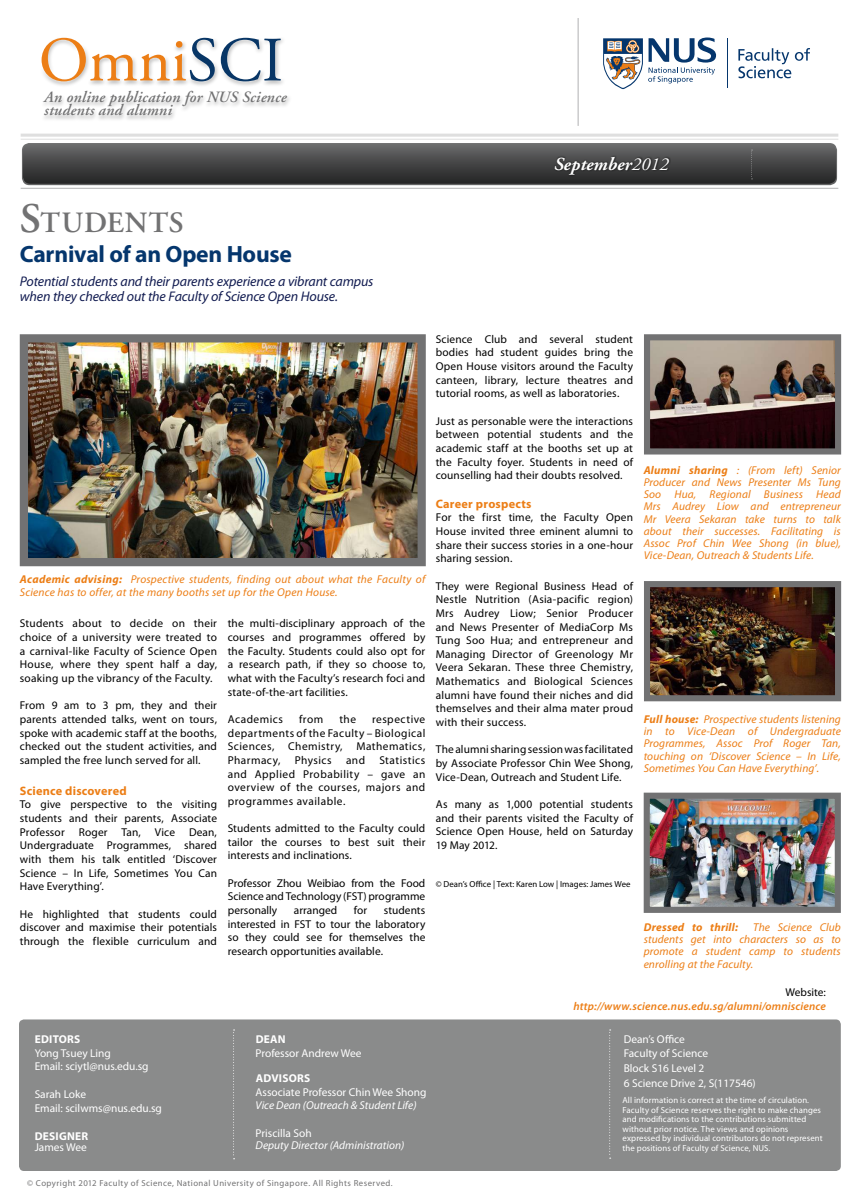
<style>
.page{position:relative;width:861px;height:1204px;background:#fff}
.page>*{position:absolute;margin:0;border:0;box-sizing:border-box;transform-origin:0 0}
.t1{font:63px "Adobe Garamond Pro";color:#ec7e16}
.t2{font:600 29.4px "Adobe Garamond";letter-spacing:.025em;color:#727273}
.t3{font:700 23.62px "Myriad Pro";letter-spacing:-.01em;color:#05366d}
.t4{font:italic 700 18.38px "Adobe Garamond Pro";color:#fff}
.t5{font:italic 600 15.75px/13.1px "Adobe Garamond";letter-spacing:.01em;color:#727273}
.t6{font:italic 14px/14.9px "Myriad Pro";letter-spacing:-.01em;color:#121c51}
.t7{font:700 12.25px "Myriad Pro";letter-spacing:.02em;color:#ec7e16}
.t8{font:11.38px/13.7px "Myriad Pro";letter-spacing:.01em;color:#000;text-align:justify}
.t9{font:italic 11.38px/12.2px "Myriad Pro";letter-spacing:.01em;color:#ec7e16;text-align:justify}
.t10{font:11.38px/14.7px "Myriad Pro";color:#fff}
.t11{font:italic 11.38px "Myriad Pro";color:#fff}
.t12{font:italic 600 11.38px "Myriad Pro";letter-spacing:.015em;color:#ec7e16}
.t13{font:700 11.38px "Myriad Pro";letter-spacing:.02em;color:#fff}
.t14{font:italic 700 11.38px "Myriad Pro";letter-spacing:.02em;color:#ec7e16}
.t15{font:11.38px "Myriad Pro";letter-spacing:.045em;color:#000}
.t16{font:11.38px "Myriad Pro";letter-spacing:.04em;color:#000}
.t17{font:8.75px/9.6px "Myriad Pro";letter-spacing:.01em;color:#fff}
.t18{font:8.75px "Myriad Pro";letter-spacing:.05em;color:#727273}
.t19{font:8.75px "Myriad Pro";color:#000}
.s1{color:#083666}
.s2{font-size:42px}
.s3{font-weight:400}
.s4{font-weight:700}
</style>
<div class="page">
<svg style="left:22px;top:143px;width:815px;height:42px;background:#6a6a6b"></svg>
<div style="left:23px;top:144px;width:813px;height:40px;background:linear-gradient(to bottom,#69696a,#232424);border-radius:7px"></div>
<div style="left:553px;top:155px;width:118px;height:22px;background:#000;opacity:.75"></div>
<hr style="left:578px;top:18px;width:1px;height:108px;background:#b1b1b2">
<hr style="left:21px;top:139px;width:817px;height:1px;background:#dfdfdf">
<hr style="left:21px;top:134px;width:817px;height:3px;background:#dfdfdf">
<hr style="left:21px;top:188px;width:817px;height:1px;background:#b1b1b2">
<div style="left:39px;top:35px;width:254px;height:87px;background:#000;opacity:.24"></div>
<svg style="left:751px;top:150px;width:2px;height:29px"></svg>
<hr style="left:727px;top:38px;width:1px;height:50px;background:#05366d">
<svg style="left:738px;top:48px;width:72px;height:30px"></svg>
<svg style="left:603px;top:37px;width:114px;height:52px"></svg>
<img style="left:29px;top:343px;width:388px;height:214px">
<div style="left:20px;top:334px;width:406px;height:232px;border:8px solid #727273"></div>
<img style="left:651px;top:800px;width:183px;height:106px">
<div style="left:644px;top:793px;width:197px;height:120px;border:6px solid #727273"></div>
<img style="left:651px;top:341px;width:183px;height:107px">
<div style="left:644px;top:334px;width:197px;height:121px;border:6px solid #727273"></div>
<img style="left:651px;top:588px;width:183px;height:106px">
<div style="left:644px;top:581px;width:197px;height:120px;border:6px solid #727273"></div>
<div style="left:19px;top:1019px;width:822px;height:152px;background:#8a8b8b;border-radius:5px"></div>
<svg style="left:233px;top:1030px;width:2px;height:129px"></svg>
<svg style="left:609px;top:1030px;width:2px;height:129px"></svg>
<h1 class="t1" style="left:39px;top:23px;width:246px">Omni<span class="s1">SCI</span></h1>
<h3 class="t5" style="left:44px;top:91px;width:244px">An online publication for NUS Science students and alumni</h3>
<h2 class="t2" style="left:20px;top:206px;width:163px"><span class="s2">S</span>TUDENTS</h2>
<h3 class="t3" style="left:20px;top:239px;width:274px">Carnival of an Open House</h3>
<p class="t6" style="left:20px;top:274px;width:355px">Potential students and their parents experience a vibrant campus when they checked out the Faculty of Science Open House.</p>
<h3 class="t4" style="left:554px;top:153px;width:116px">September<span class="s3">2012</span></h3>
<p class="t9" style="left:20px;top:572px;width:407px;line-height:13.7px"><span class="s4">Academic advising:</span> Prospective students, finding out about what the Faculty of<br>Science has to offer, at the many booths set up for the Open House.</p>
<p class="t8" style="left:20px;top:617px;width:199px">Students about to decide on their choice of a university were treated to a carnival-like Faculty of Science Open House, where they spent half a day, soaking up the vibrancy of the Faculty.</p>
<p class="t8" style="left:20px;top:699px;width:199px">From 9 am to 3 pm, they and their parents attended talks, went on tours, spoke with academic staff at the booths, checked out the student activities, and sampled the free lunch served for all.</p>
<p class="t7" style="left:20px;top:783px;width:108px">Science discovered</p>
<p class="t8" style="left:20px;top:798px;width:199px">To give perspective to the visiting students and their parents, Associate Professor Roger Tan, Vice Dean, Undergraduate Programmes, shared with them his talk entitled ‘Discover Science – In Life, Sometimes You Can Have Everything’.</p>
<p class="t8" style="left:20px;top:907px;width:199px">He highlighted that students could discover and maximise their potentials through the flexible curriculum and</p>
<p class="t8" style="left:228px;top:617px;width:199px">the multi-disciplinary approach of the courses and programmes offered by the Faculty. Students could also opt for a research path, if they so choose to, what with the Faculty’s research foci and state-of-the-art facilities.</p>
<p class="t15" style="left:228px;top:713px;width:57px">Academics</p>
<p class="t8" style="left:299px;top:713px;width:26px">from</p>
<p class="t8" style="left:339px;top:713px;width:18px">the</p>
<p class="t8" style="left:228px;top:713px;width:199px;text-indent:144px">respective departments of the Faculty – Biological Sciences, Chemistry, Mathematics, Pharmacy,</p>
<p class="t16" style="left:295px;top:754px;width:39px">Physics</p>
<p class="t8" style="left:346px;top:753px;width:21px">and</p>
<p class="t8" style="left:228px;top:753px;width:199px;text-indent:152px">Statistics and Applied Probability – gave an overview of the courses, majors and programmes available.</p>
<p class="t8" style="left:228px;top:822px;width:199px">Students admitted to the Faculty could tailor the courses to best suit their interests and inclinations.</p>
<p class="t8" style="left:228px;top:876px;width:199px">Professor Zhou Weibiao from the Food Science and Technology (FST) programme personally</p>
<p class="t8" style="left:294px;top:904px;width:45px">arranged</p>
<p class="t8" style="left:354px;top:904px;width:15px">for</p>
<p class="t8" style="left:228px;top:904px;width:199px;text-indent:156px">students interested in FST to tour the laboratory so they could see for themselves the research opportunities available.</p>
<p class="t13" style="left:35px;top:1031px;width:46px">EditorS</p>
<p class="t10" style="left:35px;top:1046px;width:115px;line-height:13.8px">Yong Tsuey Ling<br>Email: sciytl@nus.edu.sg</p>
<p class="t10" style="left:35px;top:1088px;width:129px;line-height:13.8px">Sarah Loke<br>Email: scilwms@nus.edu.sg</p>
<p class="t13" style="left:35px;top:1128px;width:55px">Designer</p>
<p class="t10" style="left:35px;top:1140px;width:54px">James Wee</p>
<p class="t13" style="left:256px;top:1031px;width:30px">Dean</p>
<p class="t10" style="left:256px;top:1046px;width:107px">Professor Andrew Wee</p>
<p class="t13" style="left:256px;top:1070px;width:56px">Advisors</p>
<p class="t10" style="left:256px;top:1085px;width:172px">Associate Professor Chin Wee Shong</p>
<p class="t11" style="left:256px;top:1099px;width:162px">Vice Dean (Outreach &amp; Student Life)</p>
<p class="t10" style="left:256px;top:1126px;width:58px">Priscilla Soh</p>
<p class="t11" style="left:256px;top:1138px;width:150px">Deputy Director (Administration)</p>
<p class="t8" style="left:436px;top:332px;width:199px">Science Club and several student bodies had student guides bring the Open House visitors around the Faculty canteen, library, lecture theatres and tutorial rooms, as well as laboratories.</p>
<p class="t8" style="left:436px;top:414px;width:199px">Just as personable were the interactions between potential students and the academic staff at the booths set up at the Faculty foyer. Students in need of counselling had their doubts resolved.</p>
<p class="t7" style="left:436px;top:496px;width:97px">Career prospects</p>
<p class="t8" style="left:436px;top:511px;width:199px">For the first time, the Faculty Open House invited three eminent alumni to share their success stories in a one-hour sharing session.</p>
<p class="t8" style="left:436px;top:579px;width:199px">They were Regional Business Head of Nestle Nutrition (Asia-pacific region)<br>Mrs Audrey Liow; Senior Producer and News Presenter of MediaCorp Ms Tung Soo Hua; and entrepreneur and Managing Director of Greenology Mr Veera Sekaran. These three Chemistry, Mathematics and Biological Sciences alumni have found their niches and did themselves and their alma mater proud with their success.</p>
<p class="t8" style="left:436px;top:743px;width:199px">The alumni sharing session was facilitated by Associate Professor Chin Wee Shong, Vice-Dean, Outreach and Student Life.</p>
<p class="t8" style="left:436px;top:798px;width:199px">As many as 1,000 potential students and their parents visited the Faculty of Science Open House, held on Saturday 19 May 2012.</p>
<p class="t19" style="left:436px;top:879px;width:196px">© Dean’s Office | Text: Karen Low | Images: James Wee</p>
<p class="t9" style="left:644px;top:463px;width:199px"><span class="s4">Alumni sharing</span> : (From left) Senior Producer and News Presenter Ms Tung Soo Hua, Regional Business Head Mrs Audrey Liow and entrepreneur Mr Veera Sekaran take turns to talk about their successes. Facilitating is Assoc Prof Chin Wee Shong (in blue), Vice-Dean, Outreach &amp; Students Life.</p>
<p class="t9" style="left:644px;top:713px;width:199px"><span class="s4">Full house:</span> Prospective students listening in to Vice-Dean of Undergraduate Programmes, Assoc Prof Roger Tan, touching on ‘Discover Science – In Life, Sometimes You Can Have Everything’.</p>
<p class="t9" style="left:644px;top:921px;width:199px;text-indent:109px">The Science Club students get into characters so as to promote a student camp to students enrolling at the Faculty.</p>
<p class="t14" style="left:644px;top:920px;width:96px">Dressed to thrill:</p>
<p class="t8" style="left:786px;top:986px;width:42px">Website:</p>
<p class="t12" style="left:573px;top:999px;width:254px">http://www.science.nus.edu.sg/alumni/omniscience</p>
<p class="t10" style="left:624px;top:1032px;width:133px">Dean’s Office<br>Faculty of Science<br>Block S16 Level 2<br>6 Science Drive 2, S(117546)</p>
<p class="t17" style="left:623px;top:1095px;width:202px">All information is correct at the time of circulation.<br>Faculty of Science reserves the right to make changes and modifications to the contributions submitted without prior notice. The views and opinions expressed by individual contributors do not represent the positions of Faculty of Science, NUS.</p>
<p class="t18" style="left:27px;top:1178px;width:367px">© Copyright 2012 Faculty of Science, National University of Singapore. All Rights Reserved.</p>
</div>
